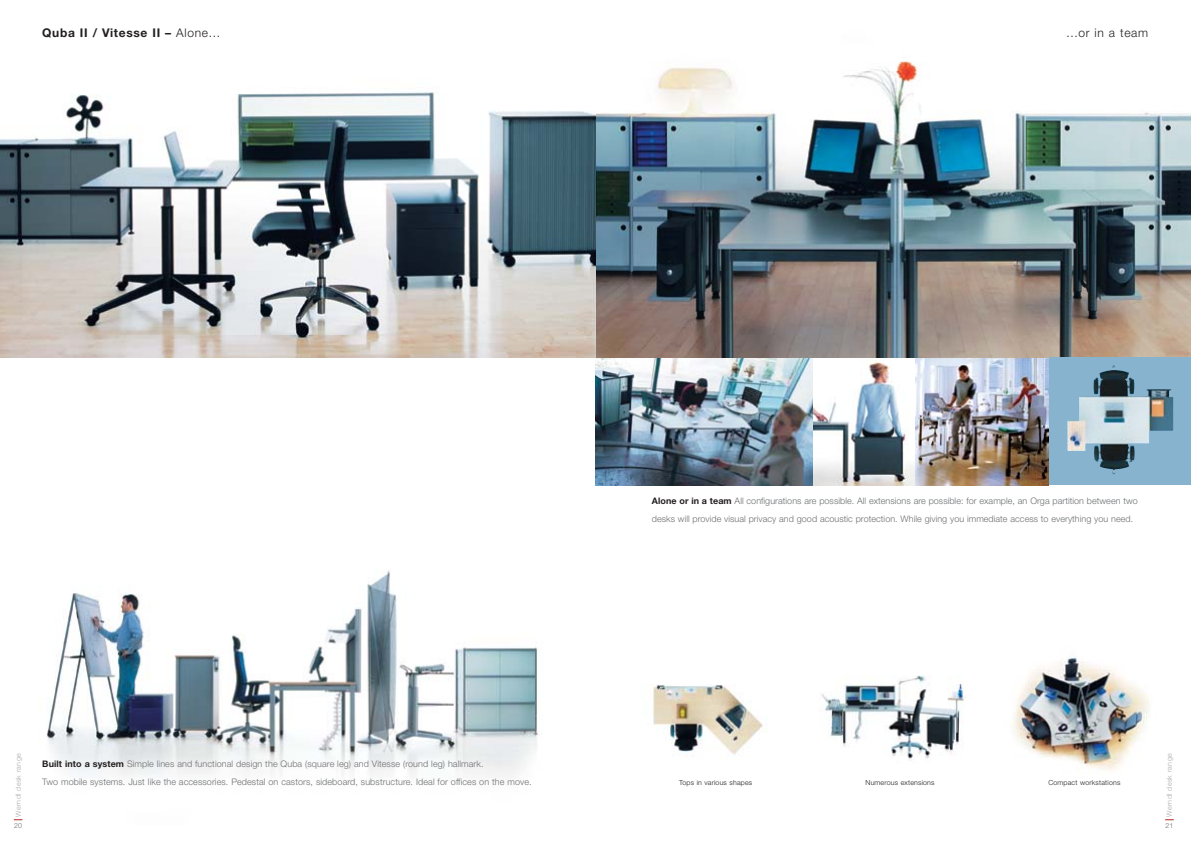
<style>
.page{position:relative;width:1191px;height:842px;background:#fff}
.page>*{position:absolute;margin:0;border:0;box-sizing:border-box;transform-origin:0 0}
.t1{font:700 12px "Helvetica Neue";letter-spacing:.055em;color:#231f20}
.t2{font:300 12px "Helvetica Neue";letter-spacing:.055em;color:#231f20}
.t3{font:300 9px/18px "Helvetica Neue";letter-spacing:.005em;color:#6c6e70}
.t4{font:300 7px "Helvetica Neue";letter-spacing:.03em;color:#231f20}
.t5{font:300 7px "Helvetica Neue";letter-spacing:.055em;color:#a7a9ac}
.t6{font:300 7px "Helvetica Neue";color:#6c6e70}
.s1{font-weight:300}
.s2{font-weight:700;color:#231f20}
</style>
<div class="page">
<img style="left:46px;top:569px;width:496px;height:209px">
<img style="left:595px;top:358px;width:454px;height:127px">
<img style="left:0;top:61px;width:1190px;height:297px">
<img style="left:652px;top:684px;width:115px;height:73px">
<img style="left:821px;top:675px;width:144px;height:84px">
<img style="left:1012px;top:656px;width:137px;height:117px">
<div style="left:1049px;top:358px;width:141px;height:127px;background:#87b3cf"></div>
<img style="left:1067px;top:378px;width:106px;height:96px">
<h1 class="t1" style="left:42px;top:29px;width:179px">Quba II / Vitesse II – <span class="s1">Alone...</span></h1>
<h1 class="t2" style="left:1066px;top:29px;width:83px">...or in a team</h1>
<p class="t5" style="left:16px;top:817px;width:65px;rotate:-90deg">Werndl desk range</p>
<p class="t6" style="left:14px;top:822px;width:9px">20</p>
<p class="t3" style="left:42px;top:756px;width:491px"><span class="s2">Built into a system</span> Simple lines and functional design the Quba (square leg) and Vitesse (round leg) hallmark.<br>Two mobile systems. Just like the accessories. Pedestal on castors, sideboard, substructure. Ideal for offices on the move.</p>
<p class="t3" style="left:652px;top:492px;width:487px"><span class="s2">Alone or in a team</span> All configurations are possible. All extensions are possible: for example, an Orga partition between two desks will provide visual privacy and good acoustic protection. While giving you immediate access to everything you need.</p>
<p class="t4" style="left:679px;top:780px;width:75px">Tops in various shapes</p>
<p class="t4" style="left:865px;top:780px;width:71px">Numerous extensions</p>
<p class="t4" style="left:1048px;top:780px;width:74px">Compact workstations</p>
<p class="t5" style="left:1167px;top:817px;width:65px;rotate:-90deg">Werndl desk range</p>
<p class="t6" style="left:1165px;top:822px;width:9px">21</p>
</div>
